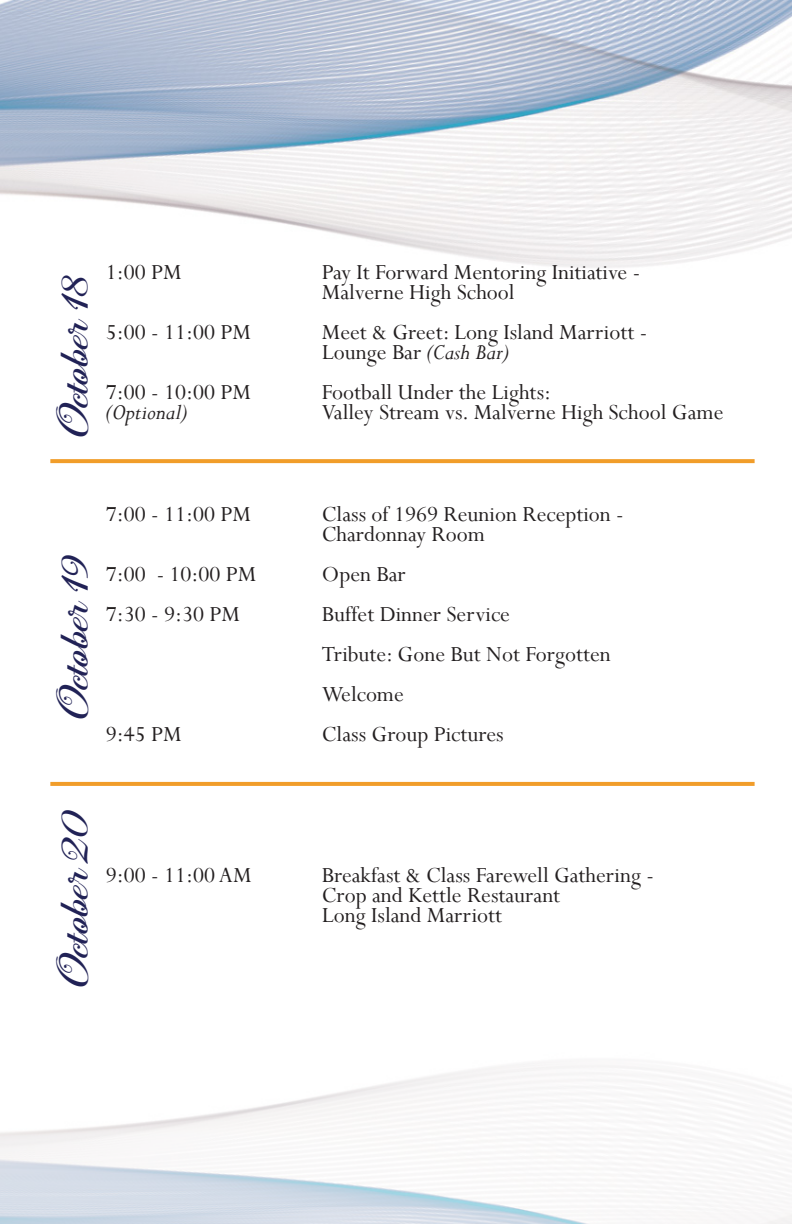
<style>
.page{position:relative;width:792px;height:1224px;background:#fff}
.page>*{position:absolute;margin:0;border:0;box-sizing:border-box;transform-origin:0 0}
.t1{font:42px "Aaron Script";color:#212256}
.t2{font:24px "Perpetua";color:#231f20}
.t3{font:italic 24px "Perpetua";color:#231f20}
.s1{font-style:italic}
</style>
<div class="page">
<img style="left:0;top:0;width:792px;height:268px">
<svg style="left:50px;top:459px;width:705px;height:4px;fill:#f19d2a"></svg>
<svg style="left:50px;top:782px;width:705px;height:4px;fill:#f19d2a"></svg>
<p class="t1" style="left:49px;top:441px;width:168px;rotate:-90deg">October 18</p>
<p class="t2" style="left:106px;top:257px;width:77px">1:00 PM</p>
<p class="t2" style="left:322px;top:257px;width:320px">Pay It Forward Mentoring Initiative -</p>
<p class="t2" style="left:322px;top:277px;width:194px">Malverne High School</p>
<p class="t2" style="left:106px;top:317px;width:147px">5:00 - 11:00 PM</p>
<p class="t2" style="left:322px;top:317px;width:327px">Meet &amp; Greet: Long Island Marriott -</p>
<p class="t2" style="left:322px;top:337px;width:189px">Lounge Bar <span class="s1">(Cash Bar)</span></p>
<p class="t2" style="left:106px;top:377px;width:147px">7:00 - 10:00 PM</p>
<p class="t2" style="left:322px;top:377px;width:231px">Football Under the Lights:</p>
<p class="t3" style="left:106px;top:397px;width:83px">(Optional)</p>
<p class="t2" style="left:322px;top:397px;width:403px">Valley Stream vs. Malverne High School Game</p>
<p class="t1" style="left:49px;top:723px;width:169px;rotate:-90deg">October 19</p>
<p class="t2" style="left:106px;top:499px;width:147px">7:00 - 11:00 PM</p>
<p class="t2" style="left:322px;top:499px;width:303px">Class of 1969 Reunion Reception -</p>
<p class="t2" style="left:322px;top:519px;width:165px">Chardonnay Room</p>
<p class="t2" style="left:106px;top:559px;width:152px">7:00 - 10:00 PM</p>
<p class="t2" style="left:322px;top:559px;width:85px">Open Bar</p>
<p class="t2" style="left:106px;top:599px;width:136px">7:30 - 9:30 PM</p>
<p class="t2" style="left:322px;top:599px;width:190px">Buffet Dinner Service</p>
<p class="t2" style="left:322px;top:639px;width:290px">Tribute: Gone But Not Forgotten</p>
<p class="t2" style="left:322px;top:679px;width:84px">Welcome</p>
<p class="t2" style="left:106px;top:719px;width:77px">9:45 PM</p>
<p class="t2" style="left:322px;top:719px;width:183px">Class Group Pictures</p>
<p class="t1" style="left:49px;top:991px;width:182px;rotate:-90deg">October 20</p>
<p class="t2" style="left:106px;top:859px;width:147px">9:00 - 11:00 AM</p>
<p class="t2" style="left:322px;top:859px;width:334px">Breakfast &amp; Class Farewell Gathering -</p>
<p class="t2" style="left:322px;top:879px;width:240px">Crop and Kettle Restaurant</p>
<p class="t2" style="left:322px;top:899px;width:182px">Long Island Marriott</p>
</div>
